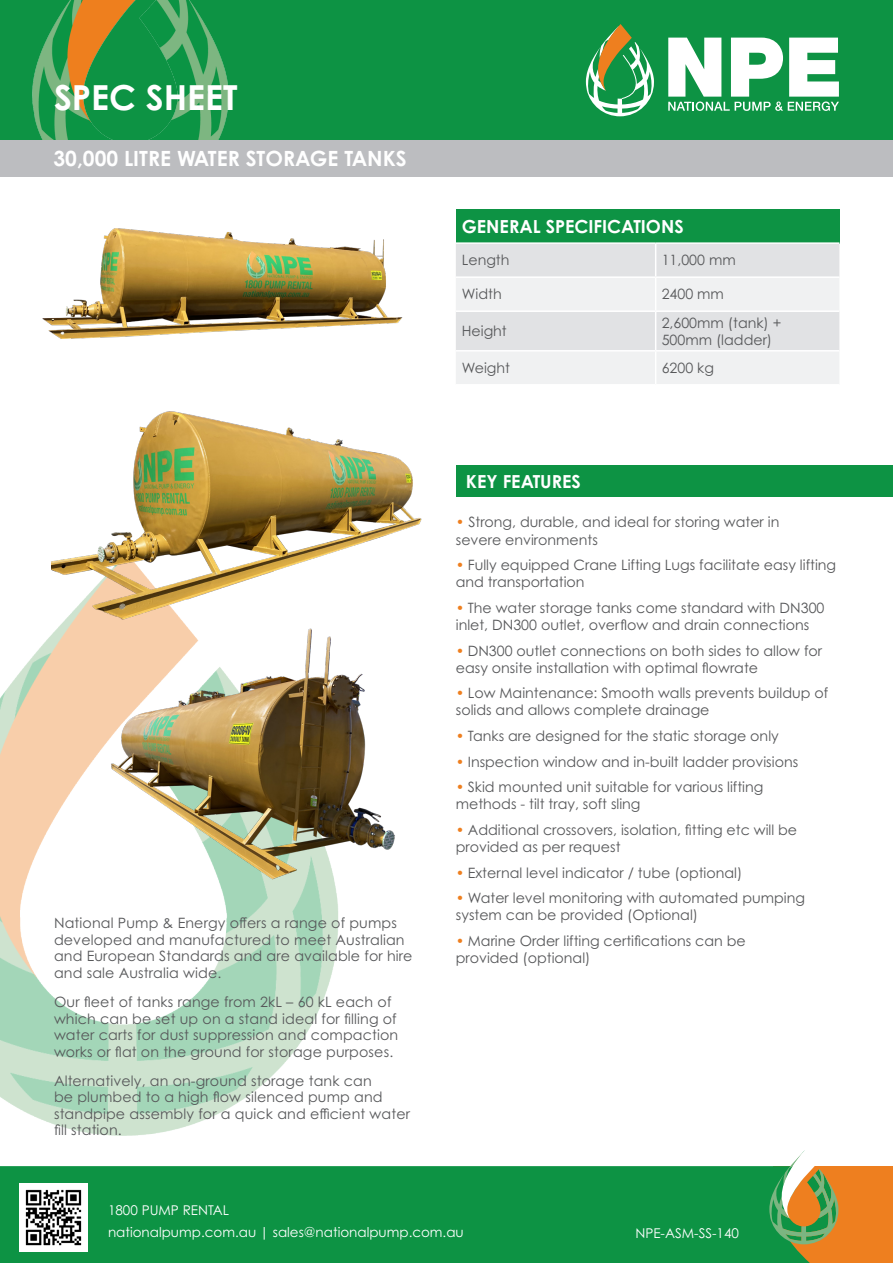
<style>
.page{position:relative;width:893px;height:1263px;background:#fff}
.page>*{position:absolute;margin:0;border:0;box-sizing:border-box;transform-origin:0 0}
.t1{font:700 34.5px "Century Gothic Pro";color:#fff}
.t2{font:700 21px "Century Gothic Pro";color:#fff}
.t3{font:700 18px "Century Gothic Pro";color:#fff}
.t4{font:14.25px/17.1px "Century Gothic Pro";color:#57585a}
.t5{font:13.5px/22.5px "Century Gothic Pro";color:#fff}
.s1{color:#ee7f1f}
</style>
<div class="page">
<div style="left:773px;top:1166px;width:120px;height:97px;background:#ee7f1f"></div>
<div style="left:0;top:1166px;width:810px;height:97px;background:#0d9344"></div>
<svg style="left:769px;top:1150px;width:69px;height:94px"></svg>
<div style="left:0;top:140px;width:893px;height:37px;background:#bcbdc0"></div>
<div style="left:0;top:0;width:893px;height:140px;background:#0d9344"></div>
<img style="left:32px;top:0;width:197px;height:136px">
<svg style="left:668px;top:38px;width:171px;height:73px"></svg>
<svg style="left:586px;top:24px;width:68px;height:92px"></svg>
<img style="left:19px;top:1184px;width:69px;height:68px">
<img style="left:0;top:635px;width:370px;height:540px">
<div style="left:456px;top:465px;width:437px;height:32px;background:#0d9344"></div>
<div style="left:456px;top:209px;width:383px;height:34px;background:#0d9344"></div>
<svg style="left:456px;top:244px;width:383px;height:140px"></svg>
<hr style="left:456px;top:242px;width:200px;height:2px;background:#fff">
<hr style="left:656px;top:242px;width:183px;height:2px;background:#fff">
<hr style="left:456px;top:276px;width:200px;height:2px;background:#fff">
<hr style="left:656px;top:276px;width:183px;height:2px;background:#fff">
<hr style="left:456px;top:310px;width:200px;height:2px;background:#fff">
<hr style="left:656px;top:310px;width:183px;height:2px;background:#fff">
<hr style="left:456px;top:350px;width:200px;height:2px;background:#fff">
<hr style="left:656px;top:350px;width:183px;height:2px;background:#fff">
<hr style="left:655px;top:244px;width:1px;height:32px;background:#fff">
<hr style="left:655px;top:278px;width:1px;height:32px;background:#fff">
<hr style="left:655px;top:352px;width:1px;height:32px;background:#fff">
<hr style="left:655px;top:312px;width:1px;height:38px;background:#fff">
<img style="left:102px;top:658px;width:293px;height:232px">
<img style="left:51px;top:411px;width:371px;height:247px">
<img style="left:40px;top:136px;width:363px;height:203px">
<h1 class="t1" style="left:54px;top:76px;width:185px">SPEC SHEET</h1>
<p class="t2" style="left:54px;top:145px;width:355px">30,000 LITRE WATER STORAGE TANKS</p>
<p class="t4" style="left:54px;top:915px;width:360px;line-height:16.5px">National Pump &amp; Energy offers a range of pumps developed and manufactured to meet Australian and European Standards and are available for hire and sale Australia wide.</p>
<p class="t4" style="left:54px;top:993px;width:346px;line-height:16.5px">Our fleet of tanks range from 2kL – 60 kL each of which can be set up on a stand ideal for filling of water carts for dust suppression and compaction works or flat on the ground for storage purposes.</p>
<p class="t4" style="left:54px;top:1072px;width:358px;line-height:16.5px">Alternatively, an on-ground storage tank can<br>be plumbed to a high flow silenced pump and standpipe assembly for a quick and efficient water fill station.</p>
<p class="t3" style="left:462px;top:215px;width:223px">GENERAL SPECIFICATIONS</p>
<p class="t4" style="left:462px;top:252px;width:49px">Length</p>
<p class="t4" style="left:662px;top:252px;width:76px">11,000 mm</p>
<p class="t4" style="left:462px;top:286px;width:41px">Width</p>
<p class="t4" style="left:662px;top:286px;width:64px">2400 mm</p>
<p class="t4" style="left:462px;top:322px;width:46px">Height</p>
<p class="t4" style="left:662px;top:314px;width:121px">2,600mm (tank) +<br>500mm (ladder)</p>
<p class="t4" style="left:462px;top:359px;width:50px">Weight</p>
<p class="t4" style="left:662px;top:359px;width:54px">6200 kg</p>
<p class="t3" style="left:466px;top:471px;width:116px">KEY FEATURES</p>
<p class="t4" style="left:456px;top:514px;width:325px"><span class="s1">•</span> Strong, durable, and ideal for storing water in severe environments</p>
<p class="t4" style="left:456px;top:556px;width:382px"><span class="s1">•</span> Fully equipped Crane Lifting Lugs facilitate easy lifting and transportation</p>
<p class="t4" style="left:456px;top:599px;width:370px"><span class="s1">•</span> The water storage tanks come standard with DN300 inlet, DN300 outlet, overflow and drain connections</p>
<p class="t4" style="left:456px;top:642px;width:368px"><span class="s1">•</span> DN300 outlet connections on both sides to allow for easy onsite installation with optimal flowrate</p>
<p class="t4" style="left:456px;top:684px;width:374px"><span class="s1">•</span> Low Maintenance: Smooth walls prevents buildup of solids and allows complete drainage</p>
<p class="t4" style="left:456px;top:727px;width:324px"><span class="s1">•</span> Tanks are designed for the static storage only</p>
<p class="t4" style="left:456px;top:753px;width:344px"><span class="s1">•</span> Inspection window and in-built ladder provisions</p>
<p class="t4" style="left:456px;top:778px;width:309px"><span class="s1">•</span> Skid mounted unit suitable for various lifting methods - tilt tray, soft sling</p>
<p class="t4" style="left:456px;top:821px;width:343px"><span class="s1">•</span> Additional crossovers, isolation, fitting etc will be provided as per request</p>
<p class="t4" style="left:456px;top:864px;width:288px"><span class="s1">•</span> External level indicator / tube (optional)</p>
<p class="t4" style="left:456px;top:889px;width:351px"><span class="s1">•</span> Water level monitoring with automated pumping system can be provided (Optional)</p>
<p class="t4" style="left:456px;top:932px;width:291px"><span class="s1">•</span> Marine Order lifting certifications can be provided (optional)</p>
<p class="t5" style="left:108px;top:1198px;width:357px">1800 PUMP RENTAL<br>nationalpump.com.au | sales@nationalpump.com.au</p>
<p class="t5" style="left:635px;top:1221px;width:105px">NPE-ASM-SS-140</p>
</div>
